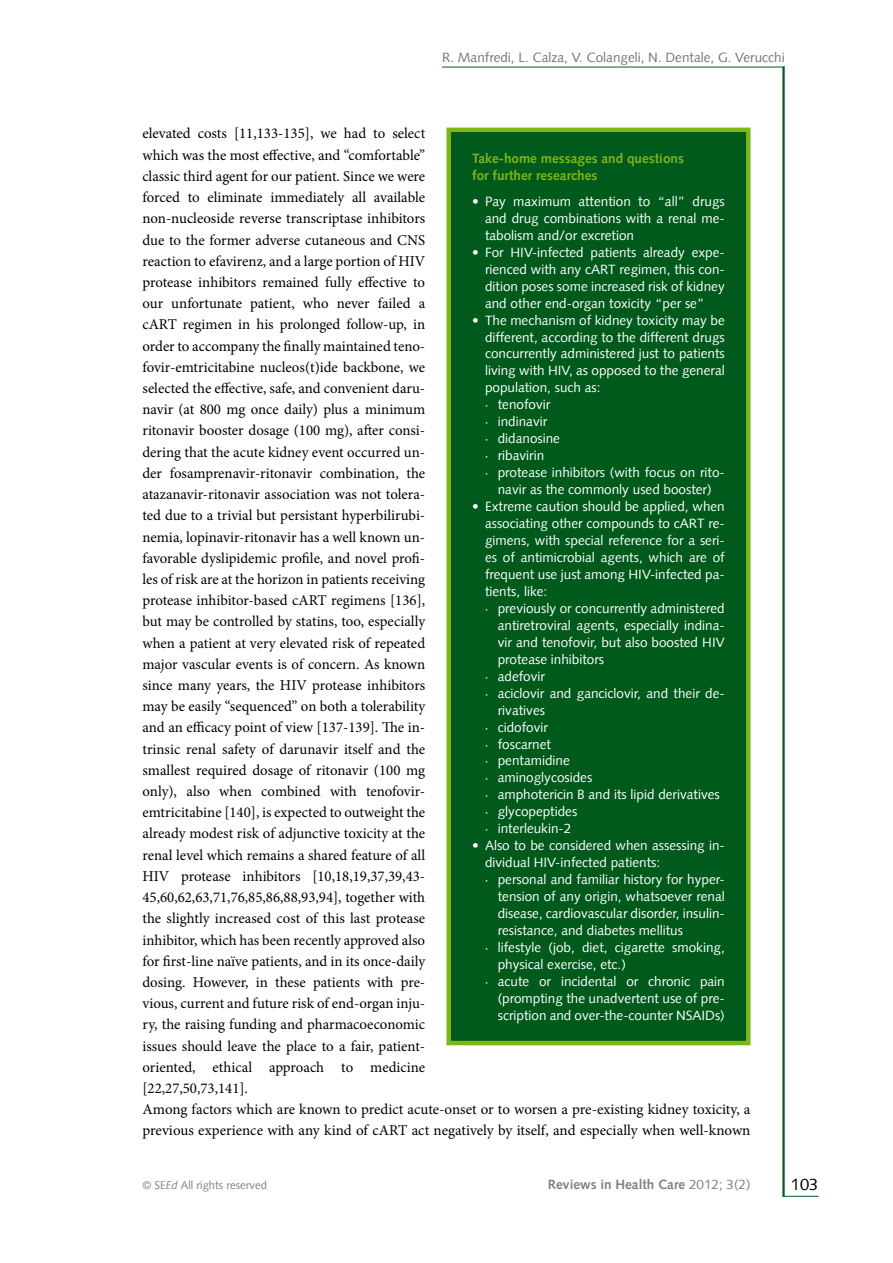
<style>
.page{position:relative;width:893px;height:1263px;background:#fff}
.page>*{position:absolute;margin:0;border:0;box-sizing:border-box;transform-origin:0 0}
.t1{font:16.5px "Syntax LT";color:#000}
.testo{font:15px/21.1px "Minion Pro";color:#000;text-align:justify}
.t2{font:13.5px/17px "Syntax LT";color:#fff;text-align:justify}
.t3{font:13.5px "Syntax LT";color:#757378}
.t4{font:700 13.5px/17px "Syntax LT";color:#7db713}
.t5{font:700 13.5px "Syntax LT";color:#818084}
.t6{font:11.25px "Syntax LT";color:#818084}
.s1{font-family:"Minion Pro"}
.s2{font-style:italic}
.s3{font-weight:400}
</style>
<div class="page">
<hr style="left:782px;top:1196px;width:36px;height:1px;background:#005a1c">
<hr style="left:782px;top:67px;width:3px;height:1129px;background:#005a1c">
<hr style="left:442px;top:67px;width:343px;height:1px;background:#005a1c">
<div style="left:449px;top:130px;width:299px;height:913px;background:#005a1c"></div>
<div style="left:446px;top:128px;width:304px;height:917px;border:4px solid #7db713"></div>
<p class="t3" style="left:442px;top:50px;width:344px">R. Manfredi, L. Calza, V. Colangeli, N. Dentale, G. Verucchi</p>
<p class="testo" style="left:142px;top:123px;width:284px">elevated costs [11,133-135], we had to select which was the most effective, and “comfortable” classic third agent for our patient. Since we were forced to eliminate immediately all available non-nucleoside reverse transcriptase inhibitors due to the former adverse cutaneous and CNS reaction to efavirenz, and a large portion of HIV protease inhibitors remained fully effective to our unfortunate patient, who never failed a cART regimen in his prolonged follow-up, in order to accompany the finally maintained teno&shy;fovir-emtricitabine nucleos(t)ide backbone, we selected the effective, safe, and convenient daru&shy;navir (at 800 mg once daily) plus a minimum ritonavir booster dosage (100 mg), after consi&shy;dering that the acute kidney event occurred un&shy;der fosamprenavir-ritonavir combination, the atazanavir-ritonavir association was not tolera&shy;ted due to a trivial but persistant hyperbilirubi&shy;nemia, lopinavir-ritonavir has a well known un&shy;favorable dyslipidemic profile, and novel profi&shy;les of risk are at the horizon in patients receiving protease inhibitor-based cART regimens [136], but may be controlled by statins, too, especially when a patient at very elevated risk of repeated major vascular events is of concern. As known since many years, the HIV protease inhibitors may be easily “sequenced” on both a tolerability and an efficacy point of view [137-139]. The in&shy;trinsic renal safety of darunavir itself and the smallest required dosage of ritonavir (100 mg only), also when combined with tenofovir&shy;emtricitabine [140], is expected to outweight the already modest risk of adjunctive toxicity at the renal level which remains a shared feature of all HIV protease inhibitors [10,18,19,37,39,43- 45,60,62,63,71,76,85,86,88,93,94], together with the slightly increased cost of this last protease inhibitor, which has been recently approved also for first-line naïve patients, and in its once-daily dosing. However, in these patients with pre&shy;vious, current and future risk of end-organ inju&shy;ry, the raising funding and pharmacoeconomic issues should leave the place to a fair, patient&shy;oriented, ethical approach to medicine [22,27,50,73,141].</p>
<p class="testo" style="left:142px;top:1099px;width:610px">Among factors which are known to predict acute-onset or to worsen a pre-existing kidney toxicity, a previous experience with any kind of cART act negatively by itself, and especially when well-known</p>
<p class="t4" style="left:472px;top:150px;width:213px">Take-home messages and questions for further researches</p>
<p class="t2" style="left:485px;top:193px;width:241px;text-indent:-13px">• Pay maximum attention to “all” drugs and drug combinations with a renal me&shy;tabolism and/or excretion</p>
<p class="t2" style="left:485px;top:244px;width:241px;text-indent:-13px">• For HIV-infected patients already expe&shy;rienced with any cART regimen, this con&shy;dition poses some increased risk of kidney and other end-organ toxicity “per se”</p>
<p class="t2" style="left:472px;top:311px;width:254px">• The mechanism of kidney toxicity may be</p>
<p class="t2" style="left:485px;top:328px;width:241px">different, according to the different drugs</p>
<p class="t2" style="left:485px;top:345px;width:241px">concurrently administered just to patients</p>
<p class="t2" style="left:485px;top:362px;width:241px">living with HIV, as opposed to the general</p>
<p class="t2" style="left:485px;top:379px;width:117px">population, such as:</p>
<p class="t2" style="left:485px;top:396px;width:67px"><span class="s1">∙</span> tenofovir</p>
<p class="t2" style="left:485px;top:413px;width:64px"><span class="s1">∙</span> indinavir</p>
<p class="t2" style="left:485px;top:430px;width:77px"><span class="s1">∙</span> didanosine</p>
<p class="t2" style="left:485px;top:447px;width:61px"><span class="s1">∙</span> ribavirin</p>
<p class="t2" style="left:485px;top:464px;width:241px"><span class="s1">∙</span> protease inhibitors (with focus on rito-</p>
<p class="t2" style="left:498px;top:481px;width:215px">navir as the commonly used booster)</p>
<p class="t2" style="left:472px;top:498px;width:254px">• Extreme caution should be applied, when</p>
<p class="t2" style="left:485px;top:515px;width:241px">associating other compounds to cART re-</p>
<p class="t2" style="left:485px;top:532px;width:241px">gimens, with special reference for a seri-</p>
<p class="t2" style="left:485px;top:549px;width:241px">es of antimicrobial agents, which are of</p>
<p class="t2" style="left:485px;top:566px;width:241px">frequent use just among HIV-infected pa-</p>
<p class="t2" style="left:485px;top:583px;width:64px">tients, like:</p>
<p class="t2" style="left:485px;top:600px;width:241px"><span class="s1">∙</span> previously or concurrently administered</p>
<p class="t2" style="left:498px;top:617px;width:228px">antiretroviral agents, especially indina-</p>
<p class="t2" style="left:498px;top:634px;width:229px">vir and tenofovir, but also boosted HIV</p>
<p class="t2" style="left:498px;top:651px;width:108px">protease inhibitors</p>
<p class="t2" style="left:485px;top:668px;width:62px"><span class="s1">∙</span> adefovir</p>
<p class="t2" style="left:485px;top:684px;width:241px"><span class="s1">∙</span> aciclovir and ganciclovir, and their de-</p>
<p class="t2" style="left:498px;top:701px;width:49px">rivatives</p>
<p class="t2" style="left:485px;top:718px;width:65px"><span class="s1">∙</span> cidofovir</p>
<p class="t2" style="left:485px;top:735px;width:68px"><span class="s1">∙</span> foscarnet</p>
<p class="t2" style="left:485px;top:752px;width:86px"><span class="s1">∙</span> pentamidine</p>
<p class="t2" style="left:485px;top:769px;width:109px"><span class="s1">∙</span> aminoglycosides</p>
<p class="t2" style="left:485px;top:786px;width:236px"><span class="s1">∙</span> amphotericin B and its lipid derivatives</p>
<p class="t2" style="left:485px;top:803px;width:94px"><span class="s1">∙</span> glycopeptides</p>
<p class="t2" style="left:485px;top:820px;width:88px"><span class="s1">∙</span> interleukin-2</p>
<p class="t2" style="left:472px;top:837px;width:254px">• Also to be considered when assessing in-</p>
<p class="t2" style="left:485px;top:854px;width:177px">dividual HIV-infected patients:</p>
<p class="t2" style="left:485px;top:871px;width:241px"><span class="s1">∙</span> personal and familiar history for hyper-</p>
<p class="t2" style="left:498px;top:888px;width:228px">tension of any origin, whatsoever renal</p>
<p class="t2" style="left:498px;top:905px;width:228px">disease, cardiovascular disorder, insulin-</p>
<p class="t2" style="left:498px;top:922px;width:187px">resistance, and diabetes mellitus</p>
<p class="t2" style="left:485px;top:939px;width:241px"><span class="s1">∙</span> lifestyle (job, diet, cigarette smoking,</p>
<p class="t2" style="left:498px;top:956px;width:130px">physical exercise, etc.)</p>
<p class="t2" style="left:485px;top:973px;width:241px"><span class="s1">∙</span> acute or incidental or chronic pain</p>
<p class="t2" style="left:498px;top:990px;width:228px">(prompting the unadvertent use of pre-</p>
<p class="t2" style="left:498px;top:1007px;width:228px">scription and over-the-counter NSAIDs)</p>
<p class="t6" style="left:142px;top:1178px;width:126px">© SE<span class="s2">Ed</span> All rights reserved</p>
<p class="t5" style="left:548px;top:1176px;width:204px">Reviews in Health Care <span class="s3">2012; 3(2)</span></p>
<p class="t1" style="left:791px;top:1174px;width:29px">103</p>
</div>
